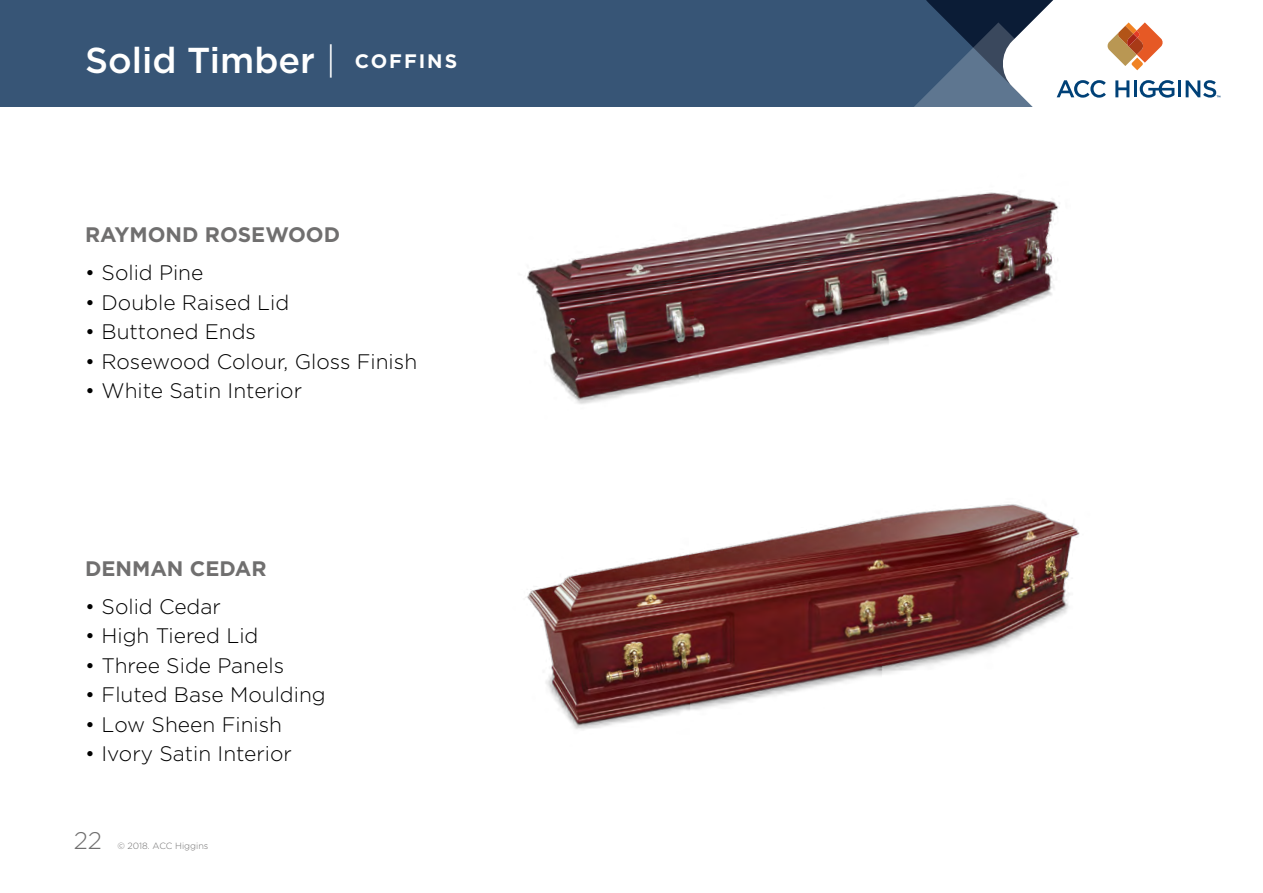
<style>
.page{position:relative;width:1263px;height:893px;background:#fff}
.page>*{position:absolute;margin:0;border:0;box-sizing:border-box;transform-origin:0 0}
.t1{font:500 36px "Gotham";color:#fff}
.t2{font:300 24px "Gotham";color:#706f6f}
.t3{font:300 21px "Gotham";color:#000}
.t4{font:700 21px "Gotham";color:#706f6f}
.t5{font:300 9px "Gotham";color:#706f6f}
.s1{font-weight:300}
.s2{font-weight:700;font-size:19.5px}
</style>
<div class="page">
<div style="left:0;top:0;width:1115px;height:106px;background:#375576"></div>
<svg style="left:899px;top:0;width:321px;height:107px"></svg>
<img style="left:526px;top:192px;width:534px;height:212px">
<img style="left:527px;top:504px;width:553px;height:226px">
<h1 class="t1" style="left:85px;top:39px;width:374px">Solid Timber <span class="s1">|</span> <span class="s2">COFFINS</span></h1>
<p class="t4" style="left:85px;top:223px;width:257px">RAYMOND ROSEWOOD</p>
<p class="t3" style="left:85px;top:261px;width:120px">• Solid Pine</p>
<p class="t3" style="left:85px;top:291px;width:206px">• Double Raised Lid</p>
<p class="t3" style="left:85px;top:320px;width:173px">• Buttoned Ends</p>
<p class="t3" style="left:85px;top:350px;width:334px">• Rosewood Colour, Gloss Finish</p>
<p class="t3" style="left:85px;top:379px;width:219px">• White Satin Interior</p>
<p class="t4" style="left:85px;top:556px;width:183px">DENMAN CEDAR</p>
<p class="t3" style="left:85px;top:595px;width:137px">• Solid Cedar</p>
<p class="t3" style="left:85px;top:624px;width:175px">• High Tiered Lid</p>
<p class="t3" style="left:85px;top:654px;width:201px">• Three Side Panels</p>
<p class="t3" style="left:85px;top:683px;width:242px">• Fluted Base Moulding</p>
<p class="t3" style="left:85px;top:713px;width:199px">• Low Sheen Finish</p>
<p class="t3" style="left:85px;top:742px;width:208px">• Ivory Satin Interior</p>
<p class="t2" style="left:74px;top:828px;width:30px">22</p>
<p class="t5" style="left:117px;top:841px;width:93px">© 2018. ACC Higgins</p>
</div>
